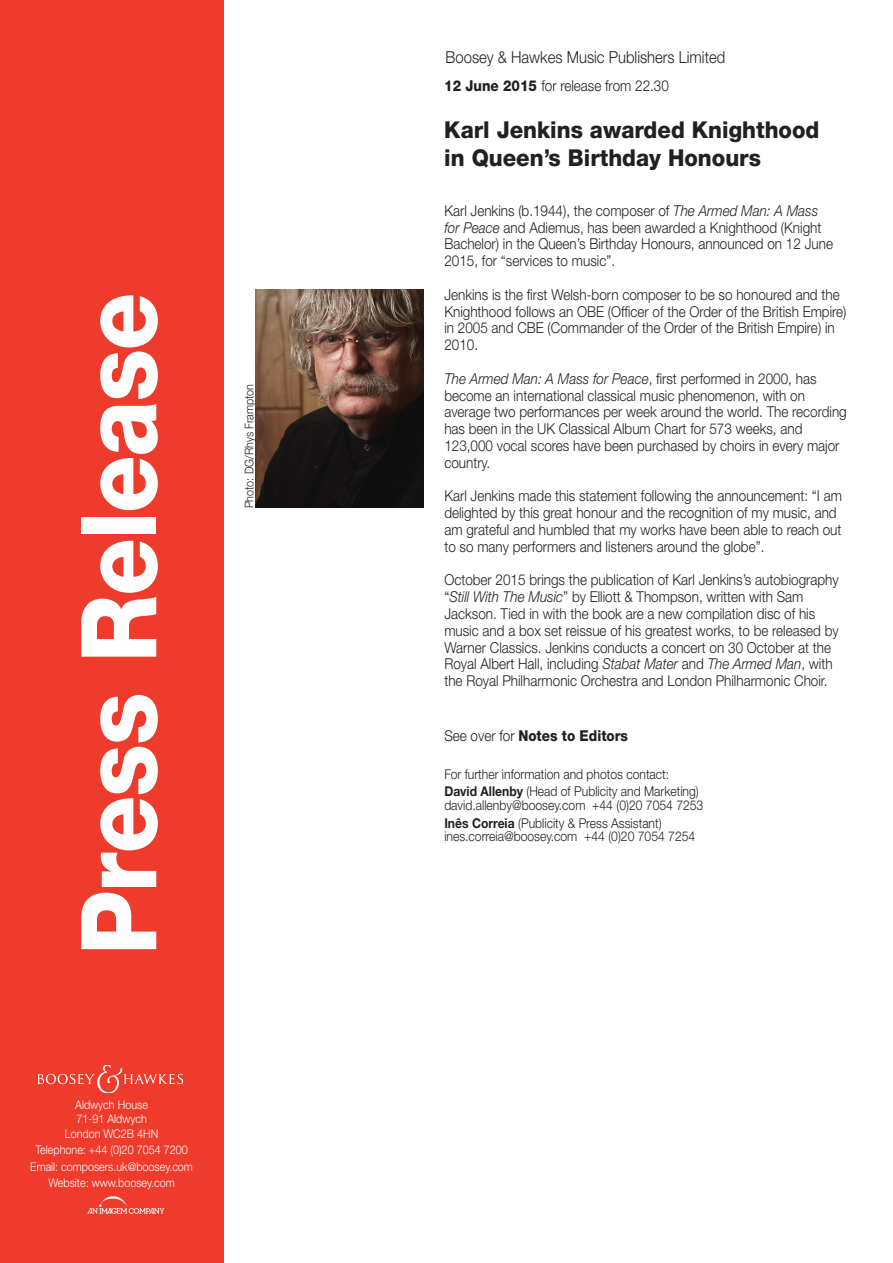
<style>
.page{position:relative;width:893px;height:1263px;background:#fff}
.page>*{position:absolute;margin:0;border:0;box-sizing:border-box;transform-origin:0 0}
.t1{font:800 105px "Helvetica Neue";letter-spacing:-.015em;color:#fdfdfd;scale:.9 1}
.t2{font:800 23.25px/27.9px "Helvetica Neue";color:#231f20;scale:.95 1}
.t3{font:300 16.5px "Helvetica Neue";color:#231f20;scale:.9 1}
.t4{font:300 15px/16.8px "Helvetica Neue";color:#231f20;scale:.9 1}
.t5{font:800 15px "Helvetica Neue";color:#231f20;scale:.9 1}
.t6{font:300 13.5px/17.7px "Helvetica Neue";color:#231f20;scale:.9 1}
.t7{font:300 12px/14.4px "Helvetica Neue";color:#fff;text-align:center;scale:.9 1}
.t8{font:300 12px "Helvetica Neue";color:#231f20;scale:.9 1}
.s1{font-weight:800}
.s2{font-style:italic}
.s3{font-weight:300}
.s4{font-weight:700}
</style>
<div class="page">
<div style="left:0;top:0;width:224px;height:1263px;background:#ef3b2c"></div>
<img style="left:38px;top:1065px;width:145px;height:28px">
<svg style="left:87px;top:1196px;width:77px;height:17px"></svg>
<img style="left:255px;top:290px;width:168px;height:217px">
<h1 class="t1" style="left:56px;top:955px;width:737px;rotate:-90deg">Press Release</h1>
<p class="t8" style="left:242px;top:508px;width:139px;rotate:-90deg">Photo: DG/Rhys Frampton</p>
<p class="t7" style="left:65px;top:1097px;width:105px">Aldwych House<br>71-91 Aldwych<br>London WC2B 4HN</p>
<p class="t7" style="left:30px;top:1141px;width:182px;line-height:16.5px">Telephone: +44 (0)20 7054 7200<br>Email: composers.uk@boosey.com<br>Website: www.boosey.com</p>
<p class="t3" style="left:446px;top:47px;width:312px">Boosey &amp; Hawkes Music Publishers Limited</p>
<p class="t4" style="left:444px;top:76px;width:251px"><span class="s1">12 June 2015</span> for release from 22.30</p>
<h2 class="t2" style="left:444px;top:116px;width:396px">Karl Jenkins awarded Knighthood in Queen’s Birthday Honours</h2>
<p class="t4" style="left:444px;top:202px;width:433px">Karl Jenkins (b.1944), the composer of <span class="s2">The Armed Man: A Mass for Peace</span> and Adiemus, has been awarded a Knighthood (Knight Bachelor) in the Queen’s Birthday Honours, announced on 12 June 2015, for “services to music”.</p>
<p class="t4" style="left:444px;top:286px;width:448px">Jenkins is the first Welsh-born composer to be so honoured and the Knighthood follows an OBE (Officer of the Order of the British Empire) in 2005 and CBE (Commander of the Order of the British Empire) in 2010.</p>
<p class="t4" style="left:444px;top:370px;width:449px"><span class="s2">The Armed Man: A Mass for Peace</span>, first performed in 2000, has become an international classical music phenomenon, with on average two performances per week around the world. The recording has been in the UK Classical Album Chart for 573 weeks, and 123,000 vocal scores have been purchased by choirs in every major country.</p>
<p class="t4" style="left:444px;top:487px;width:443px">Karl Jenkins made this statement following the announcement: “I am delighted by this great honour and the recognition of my music, and am grateful and humbled that my works have been able to reach out to so many performers and listeners around the globe”.</p>
<p class="t4" style="left:444px;top:571px;width:440px">October 2015 brings the publication of Karl Jenkins’s autobiography “<span class="s2">Still With The Music</span>” by Elliott &amp; Thompson, written with Sam Jackson. Tied in with the book are a new compilation disc of his music and a box set reissue of his greatest works, to be released by Warner Classics. Jenkins conducts a concert on 30 October at the Royal Albert Hall, including <span class="s2">Stabat Mater</span> and <span class="s2">The Armed Man</span>, with the Royal Philharmonic Orchestra and London Philharmonic Choir.</p>
<p class="t5" style="left:444px;top:726px;width:206px"><span class="s3">See over for</span> Notes to Editors</p>
<p class="t6" style="left:444px;top:765px;width:284px">For further information and photos contact:<br><span class="s4">David Allenby</span> (Head of Publicity and Marketing)</p>
<p class="t6" style="left:444px;top:796px;width:289px">david.allenby@boosey.com +44 (0)20 7054 7253<br><span class="s4">Inês Correia</span> (Publicity &amp; Press Assistant)</p>
<p class="t6" style="left:444px;top:827px;width:280px">ines.correia@boosey.com +44 (0)20 7054 7254</p>
</div>
